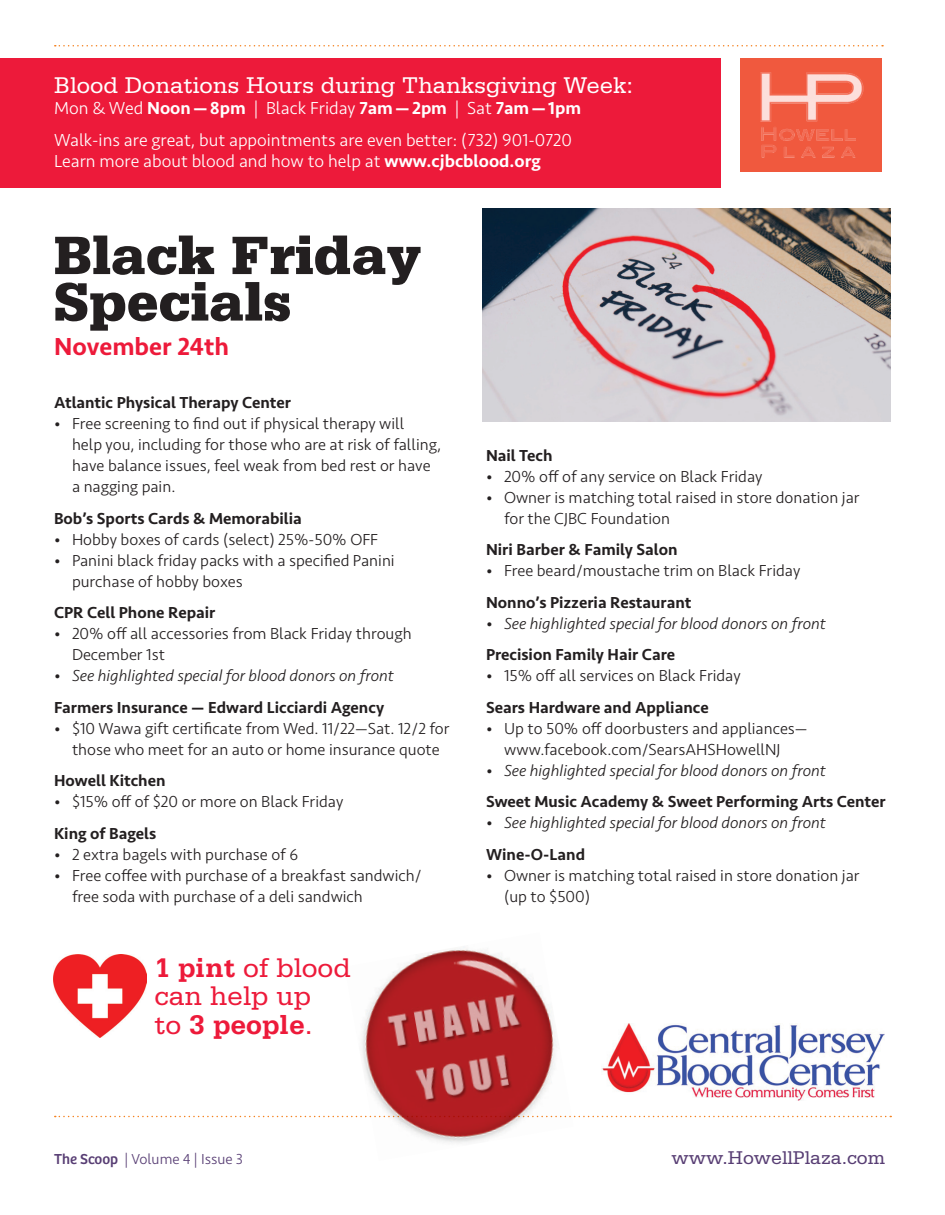
<style>
.page{position:relative;width:945px;height:1215px;background:#fff}
.page>*{position:absolute;margin:0;border:0;box-sizing:border-box;transform-origin:0 0}
.t1{font:900 57px/46.5px "Serifa";color:#231f20}
.t2{font:28.5px/28.5px "Serifa";color:#ed1a3a}
.t3{font:500 25.5px "Seravek";color:#ed1a3a}
.t4{font:24px "Serifa";color:#fff}
.t5{font:19.5px "Serifa";color:#583e74}
.t6{font:300 18px/31.5px "Seravek";color:#fff}
.t7{font:300 16.5px/21px "Seravek";color:#231f20}
.t8{font:500 16.5px "Seravek";color:#231f20}
.t9{font:italic 300 16.5px "Seravek";color:#231f20}
.t10{font:300 15px "Seravek";color:#583e74}
.s1{font-weight:500}
.s2{font-weight:700}
.s3{font-family:"Bree";font-weight:400}
</style>
<div class="page">
<div style="left:0;top:58px;width:721px;height:130px;background:#ed1a3a"></div>
<svg style="left:55px;top:1116px;width:836px;height:1px"></svg>
<svg style="left:740px;top:58px;width:142px;height:113px;background:#f16951"></svg>
<svg style="left:55px;top:45px;width:828px;height:1px"></svg>
<img style="left:482px;top:208px;width:409px;height:213px">
<img style="left:54px;top:954px;width:93px;height:84px">
<img style="left:602px;top:1024px;width:283px;height:77px">
<img style="left:345px;top:947px;width:229px;height:196px">
<h3 class="t4" style="left:54px;top:72px;width:581px">Blood Donations Hours during Thanksgiving Week:</h3>
<p class="t6" style="left:54px;top:93px;width:529px">Mon &amp; Wed <span class="s1">Noon—8pm</span> | Black Friday <span class="s1">7am—2pm</span> | Sat <span class="s1">7am—1pm<br></span>Walk-ins are great, but appointments are even better: (732) 901-0720</p>
<p class="t6" style="left:54px;top:145px;width:488px">Learn more about blood and how to help at <span class="s1">www.cjbcblood.org</span></p>
<h1 class="t1" style="left:54px;top:231px;width:369px">Black Friday<br>Specials</h1>
<h3 class="t3" style="left:54px;top:331px;width:177px">November 24th</h3>
<p class="t8" style="left:54px;top:392px;width:239px">Atlantic Physical Therapy Center</p>
<p class="t7" style="left:72px;top:413px;width:371px;text-indent:-18px">• Free screening to find out if physical therapy will<br>help you, including for those who are at risk of falling, have balance issues, feel weak from bed rest or have a nagging pain.</p>
<p class="t8" style="left:54px;top:508px;width:249px">Bob’s Sports Cards &amp; Memorabilia</p>
<p class="t7" style="left:54px;top:529px;width:326px">• Hobby boxes of cards (select) 25%-50% OFF</p>
<p class="t7" style="left:72px;top:550px;width:324px;text-indent:-18px">• Panini black friday packs with a specified Panini purchase of hobby boxes</p>
<p class="t8" style="left:54px;top:602px;width:163px">CPR Cell Phone Repair</p>
<p class="t7" style="left:72px;top:623px;width:341px;text-indent:-18px">• 20% off all accessories from Black Friday through<br>December 1st</p>
<p class="t9" style="left:54px;top:666px;width:341px">• See highlighted special for blood donors on front</p>
<p class="t8" style="left:54px;top:697px;width:332px">Farmers Insurance — Edward Licciardi Agency</p>
<p class="t7" style="left:54px;top:718px;width:397px;text-align:center">• $10 Wawa gift certificate from Wed. 11/22—Sat. 12/2 for those who meet for an auto or home insurance quote</p>
<p class="t8" style="left:54px;top:770px;width:113px">Howell Kitchen</p>
<p class="t7" style="left:54px;top:791px;width:291px">• $15% off of $20 or more on Black Friday</p>
<p class="t8" style="left:54px;top:823px;width:104px">King of Bagels</p>
<p class="t7" style="left:54px;top:844px;width:246px">• 2 extra bagels with purchase of 6</p>
<p class="t7" style="left:72px;top:865px;width:351px;text-indent:-18px">• Free coffee with purchase of a breakfast sandwich/ free soda with purchase of a deli sandwich</p>
<h2 class="t2" style="left:154px;top:953px;width:198px"><span class="s2">1 pint</span> of blood can help up<br>to <span class="s2">3 people</span>.</h2>
<p class="t8" style="left:486px;top:445px;width:68px">Nail Tech</p>
<p class="t7" style="left:486px;top:466px;width:278px">• 20% off of any service on Black Friday</p>
<p class="t7" style="left:504px;top:487px;width:357px;text-indent:-18px">• Owner is matching total raised in store donation jar for the CJBC Foundation</p>
<p class="t8" style="left:486px;top:539px;width:193px">Niri Barber &amp; Family Salon</p>
<p class="t7" style="left:486px;top:560px;width:316px">• Free beard/moustache trim on Black Friday</p>
<p class="t8" style="left:486px;top:592px;width:207px">Nonno’s Pizzeria Restaurant</p>
<p class="t9" style="left:486px;top:613px;width:341px">• See highlighted special for blood donors on front</p>
<p class="t8" style="left:486px;top:644px;width:191px">Precision Family Hair Care</p>
<p class="t7" style="left:486px;top:665px;width:256px">• 15% off all services on Black Friday</p>
<p class="t8" style="left:486px;top:697px;width:224px">Sears Hardware and Appliance</p>
<p class="t7" style="left:486px;top:718px;width:323px;text-align:center">• Up to 50% off doorbusters and appliances— www.facebook.com/SearsAHSHowellNJ</p>
<p class="t9" style="left:486px;top:760px;width:341px">• See highlighted special for blood donors on front</p>
<p class="t8" style="left:486px;top:791px;width:401px">Sweet Music Academy &amp; Sweet Performing Arts Center</p>
<p class="t9" style="left:486px;top:813px;width:341px">• See highlighted special for blood donors on front</p>
<p class="t8" style="left:486px;top:844px;width:101px">Wine-O-Land</p>
<p class="t7" style="left:504px;top:865px;width:357px;text-indent:-18px">• Owner is matching total raised in store donation jar (up to $500)</p>
<p class="t10" style="left:54px;top:1150px;width:190px"><span class="s3">The Scoop</span> | Volume 4 | Issue 3</p>
<p class="t5" style="left:672px;top:1147px;width:215px">www.HowellPlaza.com</p>
</div>
